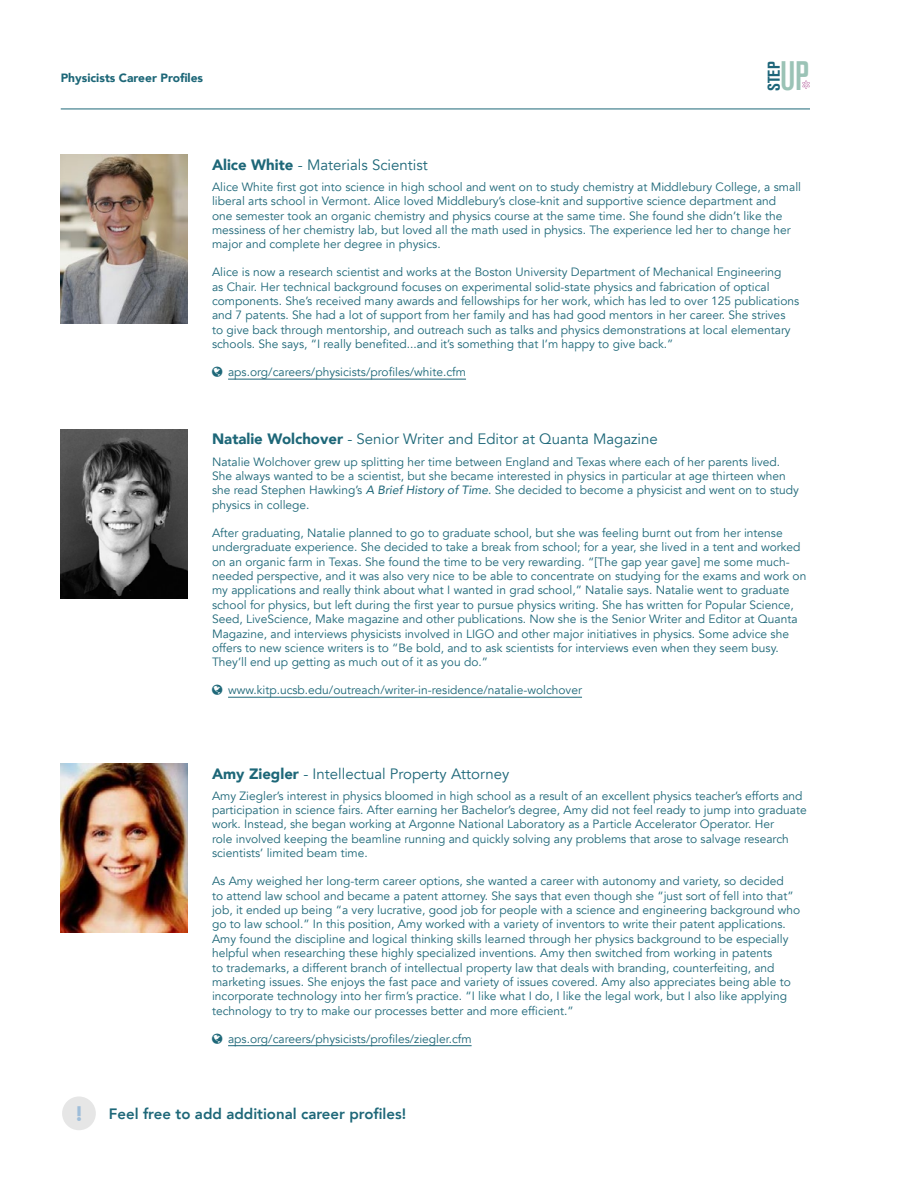
<style>
.page{position:relative;width:918px;height:1188px;background:#fff}
.page>*{position:absolute;margin:0;border:0;box-sizing:border-box;transform-origin:0 0}
.t1{font:500 condensed 40.8px "Akzidenz Grotesk BE";color:#9bc3b6}
.t2{font:700 condensed 16.95px "Akzidenz Grotesk BE";color:#1c6579}
.t3{font:15px "Avenir";color:#1d6778}
.t4{font:800 15px "Avenir";color:#1d6778}
.t5{font:12px/14.4px "Avenir";color:#1d6778}
.t6{font:900 12px "Avenir";color:#1d6778}
.s1{font-weight:900}
.s2{font-style:italic}
.s3{font-weight:900;font-size:21px;color:#9ebdd9}
</style>
<div class="page">
<svg style="left:802px;top:80px;width:8px;height:9px"></svg>
<hr style="left:61px;top:109px;width:749px;height:1px;background:#1d6778">
<hr style="left:228px;top:1045px;width:244px;height:1px;background:#1d6778">
<img style="left:61px;top:764px;width:126px;height:168px">
<img style="left:61px;top:429px;width:126px;height:169px">
<hr style="left:228px;top:697px;width:354px;height:1px;background:#1d6778">
<div style="left:62px;top:1096px;width:34px;height:34px;background:#e6e6e6;border-radius:50%"></div>
<hr style="left:228px;top:379px;width:238px;height:1px;background:#1d6778">
<img style="left:61px;top:155px;width:126px;height:168px">
<p class="t6" style="left:61px;top:67px;width:144px">Physicists Career Profiles</p>
<h2 class="t2" style="left:764px;top:91px;width:31px;rotate:-90deg">STEP</h2>
<h1 class="t1" style="left:780px;top:54px;width:30px">UP</h1>
<p class="t3" style="left:212px;top:155px;width:217px"><span class="s1">Alice White</span> - Materials Scientist</p>
<p class="t5" style="left:212px;top:180px;width:591px">Alice White first got into science in high school and went on to study chemistry at Middlebury College, a small liberal arts school in Vermont. Alice loved Middlebury’s close-knit and supportive science department and<br>one semester took an organic chemistry and physics course at the same time. She found she didn’t like the messiness of her chemistry lab, but loved all the math used in physics. The experience led her to change her major and complete her degree in physics.</p>
<p class="t5" style="left:212px;top:265px;width:589px">Alice is now a research scientist and works at the Boston University Department of Mechanical Engineering<br>as Chair. Her technical background focuses on experimental solid-state physics and fabrication of optical components. She’s received many awards and fellowships for her work, which has led to over 125 publications and 7 patents. She had a lot of support from her family and has had good mentors in her career. She strives to give back through mentorship, and outreach such as talks and physics demonstrations at local elementary schools. She says, “I really benefited...and it’s something that I’m happy to give back.”</p>
<p class="t5" style="left:228px;top:365px;width:239px">aps.org/careers/physicists/profiles/white.cfm</p>
<p class="t3" style="left:212px;top:430px;width:447px"><span class="s1">Natalie Wolchover</span> - Senior Writer and Editor at Quanta Magazine</p>
<p class="t5" style="left:212px;top:455px;width:588px">Natalie Wolchover grew up splitting her time between England and Texas where each of her parents lived.<br>She always wanted to be a scientist, but she became interested in physics in particular at age thirteen when she read Stephen Hawking’s <span class="s2">A Brief History of Time</span>. She decided to become a physicist and went on to study physics in college.</p>
<p class="t5" style="left:212px;top:526px;width:596px">After graduating, Natalie planned to go to graduate school, but she was feeling burnt out from her intense undergraduate experience. She decided to take a break from school; for a year, she lived in a tent and worked on an organic farm in Texas. She found the time to be very rewarding. “[The gap year gave] me some much&shy;needed perspective, and it was also very nice to be able to concentrate on studying for the exams and work on my applications and really think about what I wanted in grad school,” Natalie says. Natalie went to graduate school for physics, but left during the first year to pursue physics writing. She has written for Popular Science, Seed, LiveScience, Make magazine and other publications. Now she is the Senior Writer and Editor at Quanta Magazine, and interviews physicists involved in LIGO and other major initiatives in physics. Some advice she offers to new science writers is to “Be bold, and to ask scientists for interviews even when they seem busy.<br>They’ll end up getting as much out of it as you do.”</p>
<p class="t5" style="left:228px;top:683px;width:355px">www.kitp.ucsb.edu/outreach/writer-in-residence/natalie-wolchover</p>
<p class="t3" style="left:212px;top:764px;width:299px"><span class="s1">Amy Ziegler</span> - Intellectual Property Attorney</p>
<p class="t5" style="left:212px;top:789px;width:596px">Amy Ziegler’s interest in physics bloomed in high school as a result of an excellent physics teacher’s efforts and participation in science fairs. After earning her Bachelor’s degree, Amy did not feel ready to jump into graduate work. Instead, she began working at Argonne National Laboratory as a Particle Accelerator Operator. Her<br>role involved keeping the beamline running and quickly solving any problems that arose to salvage research scientists’ limited beam time.</p>
<p class="t5" style="left:212px;top:874px;width:590px">As Amy weighed her long-term career options, she wanted a career with autonomy and variety, so decided<br>to attend law school and became a patent attorney. She says that even though she “just sort of fell into that” job, it ended up being “a very lucrative, good job for people with a science and engineering background who go to law school.” In this position, Amy worked with a variety of inventors to write their patent applications.<br>Amy found the discipline and logical thinking skills learned through her physics background to be especially helpful when researching these highly specialized inventions. Amy then switched from working in patents<br>to trademarks, a different branch of intellectual property law that deals with branding, counterfeiting, and marketing issues. She enjoys the fast pace and variety of issues covered. Amy also appreciates being able to incorporate technology into her firm’s practice. “I like what I do, I like the legal work, but I also like applying technology to try to make our processes better and more efficient.”</p>
<p class="t5" style="left:228px;top:1032px;width:245px">aps.org/careers/physicists/profiles/ziegler.cfm</p>
<p class="t4" style="left:75px;top:1102px;width:333px"><span class="s3">!</span> Feel free to add additional career profiles!</p>
</div>
